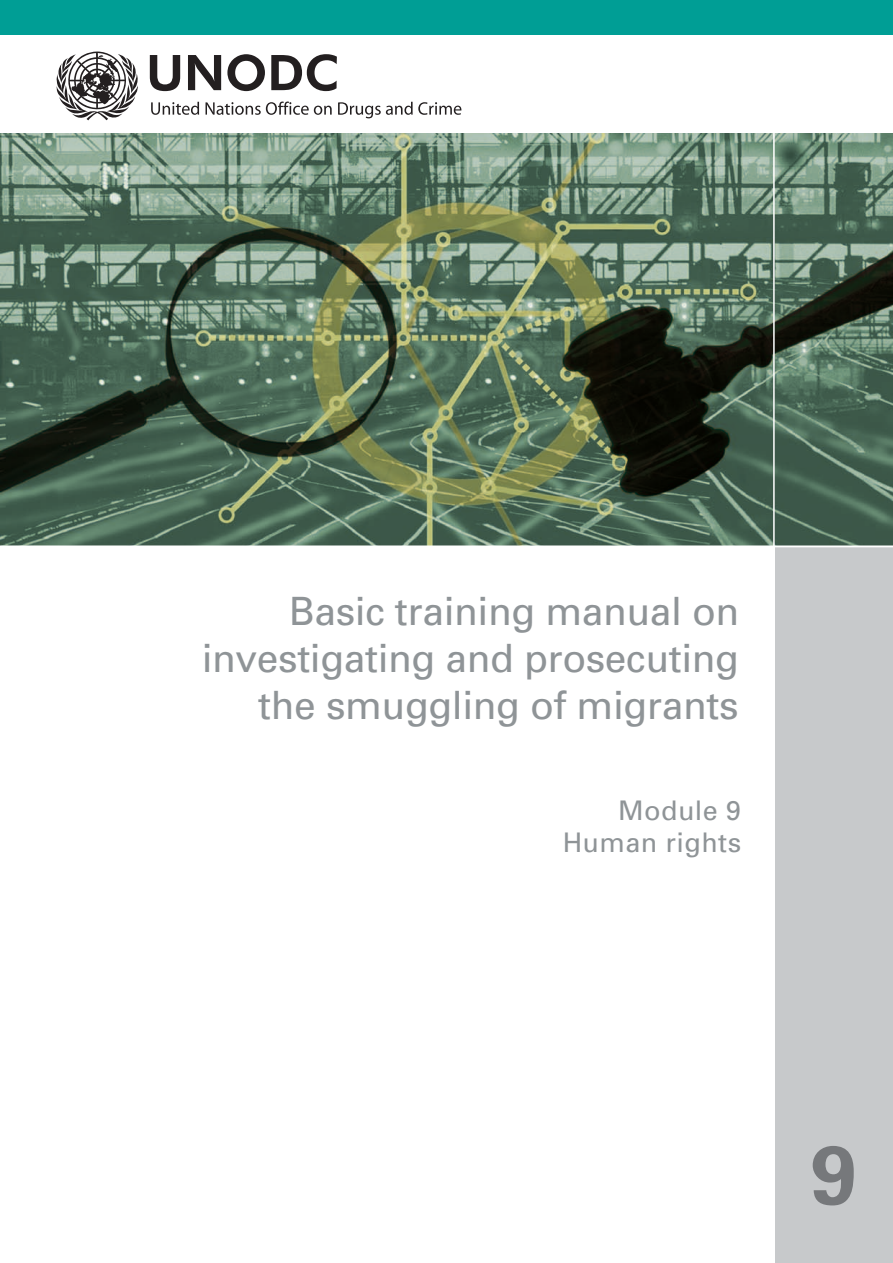
<style>
.page{position:relative;width:893px;height:1263px;background:#fff}
.page>*{position:absolute;margin:0;border:0;box-sizing:border-box;transform-origin:0 0}
.t1{font:700 82.5px "Univers";color:#76787b}
.t2{font:39px/46.8px "Univers";letter-spacing:-.01em;color:#8f9497;text-align:right}
.t3{font:27px/32.4px "Univers";letter-spacing:.015em;color:#8f9497;text-align:right}
</style>
<div class="page">
<div style="left:0;top:0;width:893px;height:34px;background:#009e95"></div>
<img style="left:0;top:134px;width:893px;height:412px">
<hr style="left:773px;top:130px;width:2px;height:1133px;background:#fff">
<div style="left:775px;top:547px;width:118px;height:716px;background:#c7c9cb"></div>
<svg style="left:150px;top:55px;width:30px;height:36px"></svg>
<svg style="left:188px;top:55px;width:33px;height:35px"></svg>
<svg style="left:227px;top:54px;width:38px;height:37px"></svg>
<svg style="left:271px;top:54px;width:66px;height:37px"></svg>
<svg style="left:56px;top:52px;width:82px;height:68px"></svg>
<svg style="left:151px;top:102px;width:48px;height:13px"></svg>
<svg style="left:206px;top:102px;width:126px;height:13px"></svg>
<svg style="left:338px;top:102px;width:123px;height:16px"></svg>
<p class="t2" style="left:202px;top:588px;width:539px">Basic training manual on investigating and prosecuting the smuggling of migrants</p>
<p class="t3" style="left:563px;top:794px;width:180px">Module 9<br>Human rights</p>
<h1 class="t1" style="left:811px;top:1125px;width:47px">9</h1>
</div>
